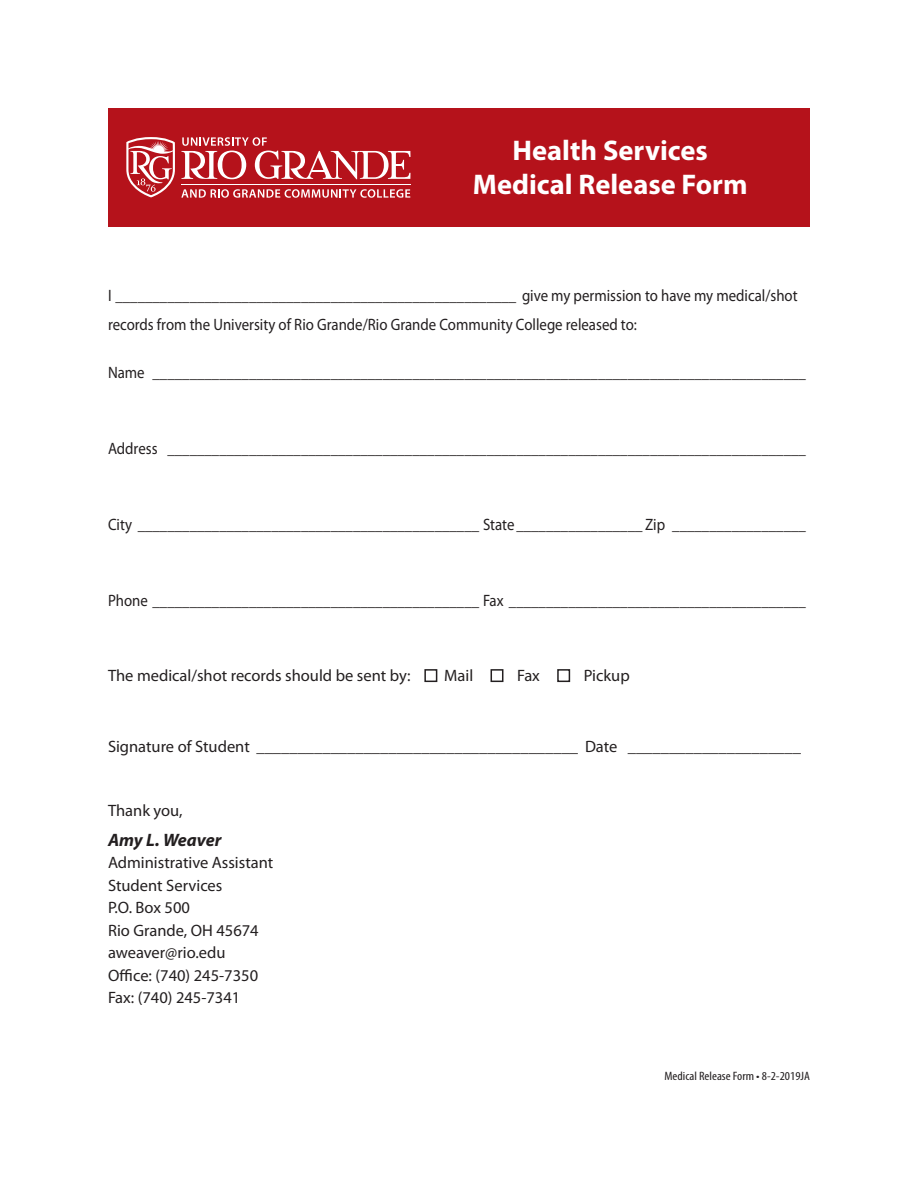
<style>
.page{position:relative;width:918px;height:1188px;background:#fff}
.page>*{position:absolute;margin:0;border:0;box-sizing:border-box;transform-origin:0 0}
.t1{font:700 28.5px "Myriad Pro";color:#fff}
.t2{font:italic 700 18px "Myriad Pro";color:#231f20}
.t3{font:16.5px/28.5px "Myriad Pro";color:#231f20;scale:.9 1}
.t4{font:16.5px "Myriad Pro";color:#231f20}
.t5{font:condensed 12.15px "Myriad Pro";color:#231f20;scale:1.11 1}
</style>
<div class="page">
<div style="left:108px;top:108px;width:702px;height:119px;background:#b5121b"></div>
<div style="left:424px;top:669px;width:13px;height:13px;border:2px solid #231f20"></div>
<div style="left:491px;top:669px;width:12px;height:13px;border:2px solid #231f20"></div>
<div style="left:557px;top:669px;width:13px;height:13px;border:2px solid #231f20"></div>
<svg style="left:126px;top:137px;width:49px;height:60px"></svg>
<svg style="left:181px;top:189px;width:229px;height:9px"></svg>
<hr style="left:181px;top:184px;width:230px;height:1px;background:#fff">
<svg style="left:181px;top:137px;width:230px;height:42px"></svg>
<p class="t1" style="left:513px;top:132px;width:197px">Health Services</p>
<p class="t1" style="left:473px;top:166px;width:276px">Medical Release Form</p>
<p class="t3" style="left:108px;top:281px;width:768px">I ______________________________________________________ give my permission to have my medical/shot records from the University of Rio Grande/Rio Grande Community College released to:</p>
<p class="t3" style="left:108px;top:358px;width:777px">Name ________________________________________________________________________________________</p>
<p class="t3" style="left:108px;top:434px;width:777px">Address ______________________________________________________________________________________</p>
<p class="t3" style="left:108px;top:510px;width:777px">City ______________________________________________ State_________________ Zip __________________</p>
<p class="t3" style="left:108px;top:586px;width:777px">Phone ____________________________________________ Fax ________________________________________</p>
<p class="t4" style="left:108px;top:666px;width:304px">The medical/shot records should be sent by:</p>
<p class="t4" style="left:444px;top:666px;width:31px">Mail</p>
<p class="t4" style="left:517px;top:666px;width:24px">Fax</p>
<p class="t4" style="left:584px;top:666px;width:48px">Pickup</p>
<p class="t4" style="left:108px;top:736px;width:695px">Signature of Student _______________________________________ Date _____________________</p>
<p class="t4" style="left:108px;top:801px;width:76px">Thank you,</p>
<p class="t2" style="left:108px;top:828px;width:115px">Amy L. Weaver</p>
<p class="t4" style="left:108px;top:852px;width:167px">Administrative Assistant</p>
<p class="t4" style="left:108px;top:875px;width:116px">Student Services</p>
<p class="t4" style="left:108px;top:897px;width:83px">P.O. Box 500</p>
<p class="t4" style="left:108px;top:920px;width:152px">Rio Grande, OH 45674</p>
<p class="t4" style="left:108px;top:942px;width:119px">aweaver@rio.edu</p>
<p class="t4" style="left:108px;top:965px;width:152px">Office: (740) 245-7350</p>
<p class="t4" style="left:108px;top:987px;width:134px">Fax: (740) 245-7341</p>
<p class="t5" style="left:665px;top:1069px;width:133px">Medical Release Form • 8-2-2019JA</p>
</div>
